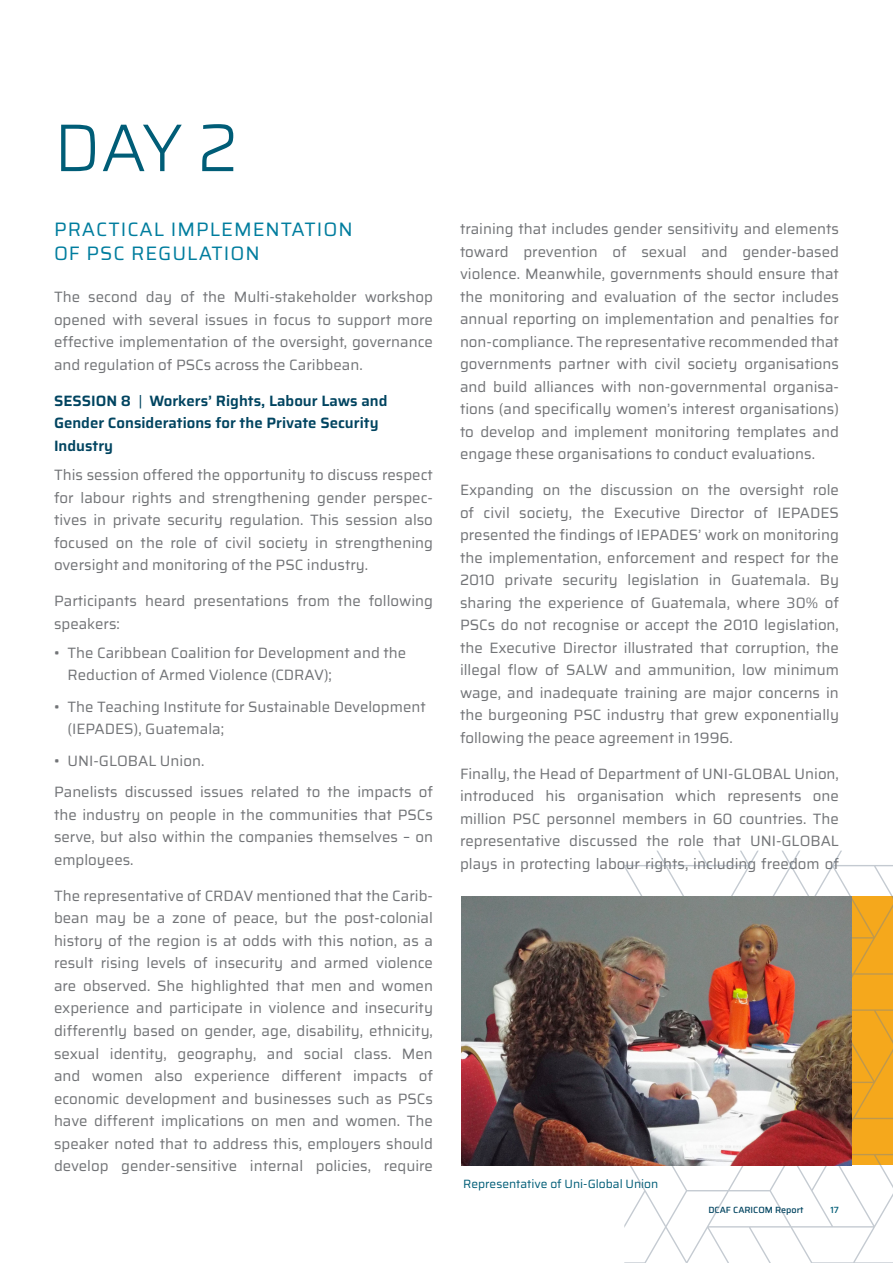
<style>
.page{position:relative;width:893px;height:1263px;background:#fff}
.page>*{position:absolute;margin:0;border:0;box-sizing:border-box;transform-origin:0 0}
.t1{font:300 67.5px "Saira";color:#005d77}
.t2{font:19.5px/24px "Saira";letter-spacing:.05em;color:#007d9e}
.t3{font:15px/22.5px "Saira";color:#727477;text-align:justify}
.t4{font:600 15px/22.5px "Saira";color:#004460}
.t5{font:12px "Saira";color:#005d77}
.t6{font:500 9px "Saira";color:#004460}
.t7{font:500 9px "Saira";color:#005d77}
.s1{font-weight:400}
</style>
<div class="page">
<svg style="left:624px;top:851px;width:269px;height:411px"></svg>
<svg style="left:624px;top:1262px;width:269px;height:1px"></svg>
<img style="left:461px;top:896px;width:390px;height:269px">
<p class="t1" style="left:54px;top:97px;width:186px">DAY 2</p>
<p class="t2" style="left:54px;top:217px;width:300px">PRACTICAL IMPLEMENTATION<br>OF PSC REGULATION</p>
<p class="t3" style="left:54px;top:286px;width:380px">The second day of the Multi-stakeholder workshop opened with several issues in focus to support more effective implementation of the oversight, governance and regulation of PSCs across the Caribbean.</p>
<p class="t4" style="left:54px;top:389px;width:335px">SESSION 8 <span class="s1">|</span> Workers’ Rights, Labour Laws and<br>Gender Considerations for the Private Security<br>Industry</p>
<p class="t3" style="left:54px;top:463px;width:381px">This session offered the opportunity to discuss respect for labour rights and strengthening gender perspec&shy;tives in private security regulation. This session also focused on the role of civil society in strengthening oversight and monitoring of the PSC industry.</p>
<p class="t3" style="left:54px;top:589px;width:380px">Participants heard presentations from the following speakers:</p>
<p class="t3" style="left:68px;top:641px;width:340px;text-indent:-14px">• The Caribbean Coalition for Development and the<br>Reduction of Armed Violence (CDRAV);</p>
<p class="t3" style="left:68px;top:695px;width:360px;text-indent:-14px">• The Teaching Institute for Sustainable Development (IEPADES), Guatemala;</p>
<p class="t3" style="left:54px;top:749px;width:152px">• UNI-GLOBAL Union.</p>
<p class="t3" style="left:54px;top:781px;width:380px">Panelists discussed issues related to the impacts of the industry on people in the communities that PSCs serve, but also within the companies themselves – on employees.</p>
<p class="t3" style="left:54px;top:884px;width:380px">The representative of CRDAV mentioned that the Carib&shy;bean may be a zone of peace, but the post-colonial history of the region is at odds with this notion, as a result rising levels of insecurity and armed violence are observed. She highlighted that men and women experience and participate in violence and insecurity differently based on gender, age, disability, ethnicity, sexual identity, geography, and social class. Men and women also experience different impacts of economic development and businesses such as PSCs have different implications on men and women. The speaker noted that to address this, employers should develop gender-sensitive internal policies, require</p>
<p class="t3" style="left:460px;top:217px;width:380px">training that includes gender sensitivity and elements toward prevention of sexual and gender-based violence. Meanwhile, governments should ensure that the monitoring and evaluation of the sector includes annual reporting on implementation and penalties for non-compliance. The representative recommended that governments partner with civil society organisations and build alliances with non-governmental organisa&shy;tions (and specifically women’s interest organisations) to develop and implement monitoring templates and engage these organisations to conduct evaluations.</p>
<p class="t3" style="left:460px;top:478px;width:380px">Expanding on the discussion on the oversight role of civil society, the Executive Director of IEPADES presented the findings of IEPADES’ work on monitoring the implementation, enforcement and respect for the 2010 private security legislation in Guatemala. By sharing the experience of Guatemala, where 30% of PSCs do not recognise or accept the 2010 legislation, the Executive Director illustrated that corruption, the illegal flow of SALW and ammunition, low minimum wage, and inadequate training are major concerns in the burgeoning PSC industry that grew exponentially following the peace agreement in 1996.</p>
<p class="t3" style="left:460px;top:762px;width:380px">Finally, the Head of Department of UNI-GLOBAL Union, introduced his organisation which represents one million PSC personnel members in 60 countries. The representative discussed the role that UNI-GLOBAL plays in protecting labour rights, including freedom of</p>
<p class="t5" style="left:463px;top:1175px;width:197px">Representative of Uni-Global Union</p>
<p class="t6" style="left:708px;top:1203px;width:97px">DCAF CARICOM Report</p>
<p class="t7" style="left:830px;top:1203px;width:10px">17</p>
</div>
